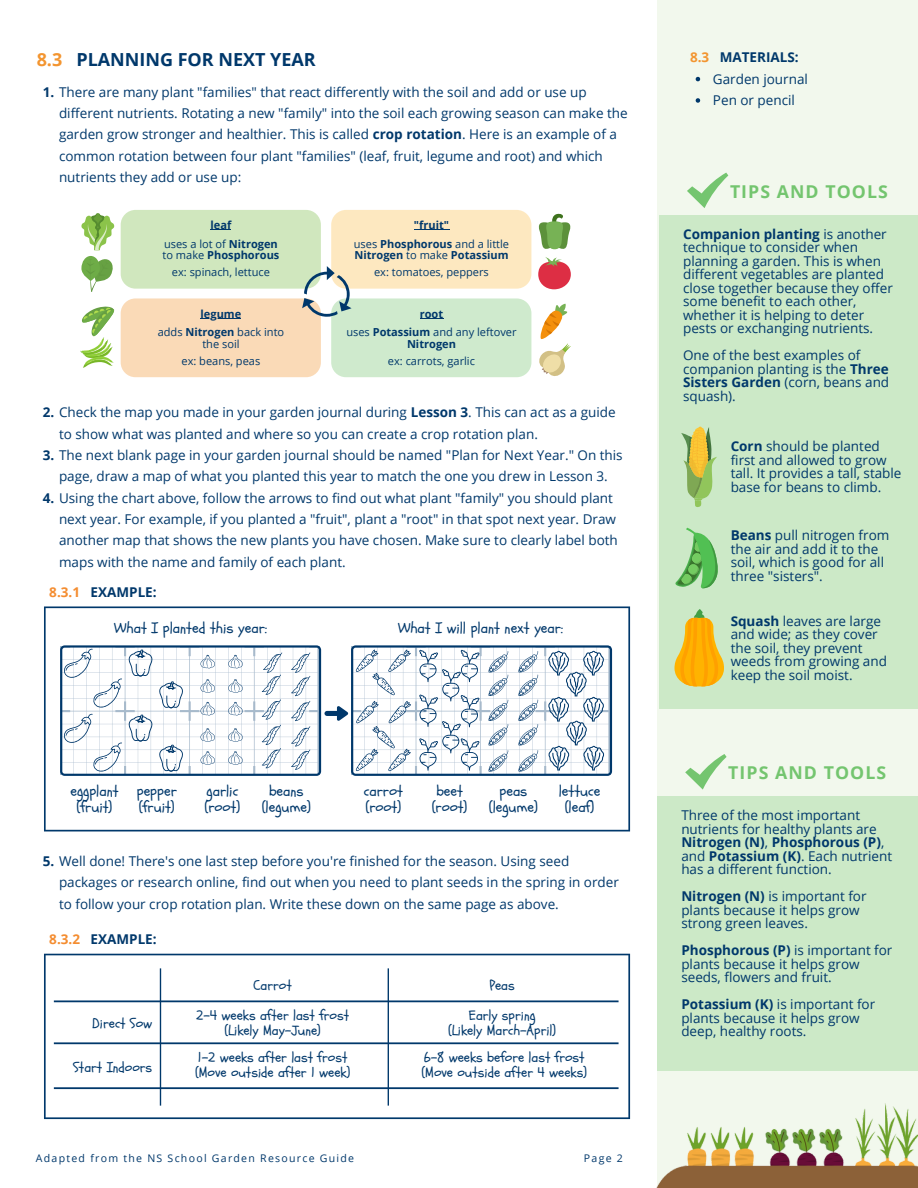
<style>
.page{position:relative;width:918px;height:1188px;background:#fff}
.page>*{position:absolute;margin:0;border:0;box-sizing:border-box;transform-origin:0 0}
.t1{font:700 18px "Open Sans";color:#00386b}
.t2{font:700 17.7px "Open Sans";letter-spacing:.06em;color:#74c56f}
.t3{font:15px/15.8px "Schoolbell";color:#00386b;text-align:center}
.t4{font:14.1px/14.7px "Schoolbell";color:#00386b}
.t5{font:13.5px/13.5px "Open Sans";color:#00386b}
.t6{font:700 13.5px "Open Sans";color:#00386b}
.t7{font:11.1px/11.6px "Open Sans";color:#00386b;text-align:center}
.t8{font:700 11.1px/11.6px "Open Sans";color:#00386b}
.t9{font:10.5px "Open Sans";letter-spacing:.12em;color:#00386b}
.s1{color:#f39530}
.s2{font-weight:700}
.s3{font-weight:400}
.s4{color:#f48d31}
</style>
<div class="page">
<div style="left:657px;top:0;width:261px;height:1188px;background:#f2f8ed"></div>
<img style="left:656px;top:1103px;width:262px;height:85px">
<svg style="left:685px;top:754px;width:42px;height:36px"></svg>
<div style="left:657px;top:797px;width:261px;height:274px;background:#cce9c7"></div>
<div style="left:121px;top:210px;width:200px;height:79px;background:#d0e7be;border-radius:15px"></div>
<div style="left:331px;top:210px;width:200px;height:79px;background:#fde8c0;border-radius:15px"></div>
<div style="left:121px;top:298px;width:200px;height:79px;background:#fadab7;border-radius:15px"></div>
<div style="left:331px;top:298px;width:200px;height:79px;background:#cfeacd;border-radius:15px"></div>
<svg style="left:81px;top:213px;width:34px;height:37px"></svg>
<svg style="left:81px;top:256px;width:19px;height:25px"></svg>
<svg style="left:86px;top:258px;width:27px;height:34px"></svg>
<svg style="left:538px;top:257px;width:33px;height:32px"></svg>
<svg style="left:538px;top:213px;width:33px;height:37px"></svg>
<svg style="left:539px;top:303px;width:32px;height:73px"></svg>
<svg style="left:80px;top:306px;width:35px;height:62px"></svg>
<svg style="left:302px;top:266px;width:50px;height:51px"></svg>
<svg style="left:44px;top:606px;width:586px;height:225px"></svg>
<svg style="left:60px;top:645px;width:552px;height:131px"></svg>
<svg style="left:44px;top:954px;width:586px;height:165px"></svg>
<svg style="left:54px;top:968px;width:565px;height:138px"></svg>
<svg style="left:687px;top:173px;width:41px;height:35px"></svg>
<div style="left:659px;top:215px;width:259px;height:494px;background:#cce9c7"></div>
<svg style="left:681px;top:426px;width:36px;height:81px"></svg>
<svg style="left:675px;top:609px;width:49px;height:77px"></svg>
<svg style="left:675px;top:527px;width:43px;height:62px"></svg>
<svg style="left:696px;top:77px;width:4px;height:4px"></svg>
<svg style="left:696px;top:98px;width:4px;height:5px"></svg>
<hr style="left:201px;top:318px;width:40px;height:1px;background:#00386b">
<svg style="left:420px;top:318px;width:23px;height:1px"></svg>
<hr style="left:414px;top:230px;width:35px;height:1px;background:#00386b">
<p class="t1" style="left:37px;top:47px;width:281px"><span class="s1">8.3</span> PLANNING FOR NEXT YEAR</p>
<p class="t5" style="left:59px;top:81px;width:570px;line-height:21.3px;text-indent:-16px"><span class="s2">1.</span> There are many plant "families" that react differently with the soil and add or use up different nutrients. Rotating a new "family" into the soil each growing season can make the garden grow stronger and healthier. This is called <span class="s2">crop rotation</span>. Here is an example of a common rotation between four plant "families" (leaf, fruit, legume and root) and which nutrients they add or use up:</p>
<p class="t8" style="left:211px;top:219px;width:22px">leaf</p>
<p class="t7" style="left:164px;top:237px;width:115px">uses a lot of <span class="s2">Nitrogen</span></p>
<p class="t8" style="left:163px;top:249px;width:118px"><span class="s3">to make</span> Phosphorous</p>
<p class="t7" style="left:172px;top:266px;width:100px">ex: spinach, lettuce</p>
<p class="t8" style="left:414px;top:219px;width:37px">"fruit"</p>
<p class="t8" style="left:354px;top:237px;width:157px"><span class="s3">uses</span> Phosphorous <span class="s3">and a little<br></span>Nitrogen <span class="s3">to make</span> Potassium</p>
<p class="t7" style="left:374px;top:266px;width:116px">ex: tomatoes, peppers</p>
<p class="t8" style="left:201px;top:308px;width:42px">legume</p>
<p class="t7" style="left:158px;top:326px;width:128px">adds <span class="s2">Nitrogen</span> back into</p>
<p class="t7" style="left:202px;top:338px;width:39px">the soil</p>
<p class="t8" style="left:420px;top:308px;width:25px">root</p>
<p class="t7" style="left:346px;top:326px;width:172px">uses <span class="s2">Potassium</span> and any leftover<br><span class="s2">Nitrogen</span></p>
<p class="t7" style="left:182px;top:355px;width:80px">ex: beans, peas</p>
<p class="t7" style="left:388px;top:355px;width:89px">ex: carrots, garlic</p>
<p class="t5" style="left:59px;top:401px;width:558px;line-height:21.3px;text-indent:-16px"><span class="s2">2.</span> Check the map you made in your garden journal during <span class="s2">Lesson 3</span>. This can act as a guide to show what was planted and where so you can create a crop rotation plan.</p>
<p class="t5" style="left:43px;top:444px;width:581px;line-height:21.3px;text-align:center"><span class="s2">3.</span> The next blank page in your garden journal should be named "Plan for Next Year." On this page, draw a map of what you planted this year to match the one you drew in Lesson 3.</p>
<p class="t5" style="left:59px;top:487px;width:560px;line-height:21.3px;text-indent:-16px"><span class="s2">4.</span> Using the chart above, follow the arrows to find out what plant "family" you should plant next year. For example, if you planted a "fruit", plant a "root" in that spot next year. Draw another map that shows the new plants you have chosen. Make sure to clearly label both maps with the name and family of each plant.</p>
<p class="t6" style="left:49px;top:582px;width:109px"><span class="s4">8.3.1</span> EXAMPLE:</p>
<p class="t3" style="left:114px;top:621px;width:155px">What I planted this year:</p>
<p class="t3" style="left:398px;top:621px;width:167px">What I will plant next year:</p>
<p class="t3" style="left:70px;top:783px;width:50px">eggplant (fruit)</p>
<p class="t3" style="left:137px;top:783px;width:42px;text-align:left">pepper (fruit)</p>
<p class="t3" style="left:205px;top:783px;width:37px;text-align:left">garlic (root)</p>
<p class="t3" style="left:262px;top:783px;width:51px">beans (legume)</p>
<p class="t3" style="left:364px;top:783px;width:40px;text-align:left">carrot (root)</p>
<p class="t3" style="left:432px;top:783px;width:37px">beet (root)</p>
<p class="t3" style="left:559px;top:783px;width:43px">lettuce (leaf)</p>
<p class="t3" style="left:489px;top:783px;width:51px">peas (legume)</p>
<p class="t5" style="left:59px;top:850px;width:561px;line-height:21.3px;text-indent:-16px"><span class="s2">5.</span> Well done! There's one last step before you're finished for the season. Using seed packages or research online, find out when you need to plant seeds in the spring in order to follow your crop rotation plan. Write these down on the same page as above.</p>
<p class="t6" style="left:49px;top:929px;width:109px"><span class="s4">8.3.2</span> EXAMPLE:</p>
<p class="t4" style="left:92px;top:1016px;width:62px">Direct Sow</p>
<p class="t4" style="left:73px;top:1060px;width:81px">Start Indoors</p>
<p class="t4" style="left:254px;top:978px;width:40px">Carrot</p>
<p class="t4" style="left:196px;top:1009px;width:155px">2-4 weeks after last frost</p>
<p class="t4" style="left:225px;top:1023px;width:98px">(Likely May-June)</p>
<p class="t4" style="left:198px;top:1050px;width:151px">1-2 weeks after last frost</p>
<p class="t4" style="left:195px;top:1065px;width:157px">(Move outside after 1 week)</p>
<p class="t9" style="left:36px;top:1151px;width:320px">Adapted from the NS School Garden Resource Guide</p>
<p class="t4" style="left:490px;top:978px;width:27px">Peas</p>
<p class="t4" style="left:469px;top:1009px;width:68px">Early spring</p>
<p class="t4" style="left:448px;top:1023px;width:109px">(Likely March-April)</p>
<p class="t4" style="left:422px;top:1050px;width:167px">6-8 weeks before last frost (Move outside after 4 weeks)</p>
<p class="t9" style="left:584px;top:1151px;width:40px">Page 2</p>
<p class="t6" style="left:690px;top:48px;width:110px"><span class="s1">8.3</span> MATERIALS:</p>
<p class="t5" style="left:713px;top:72px;width:96px">Garden journal</p>
<p class="t5" style="left:713px;top:93px;width:83px">Pen or pencil</p>
<p class="t2" style="left:730px;top:179px;width:159px">TIPS AND TOOLS</p>
<p class="t5" style="left:683px;top:227px;width:211px"><span class="s2">Companion planting</span> is another technique to consider when planning a garden. This is when different vegetables are planted close together because they offer some benefit to each other, whether it is helping to deter pests or exchanging nutrients.</p>
<p class="t5" style="left:683px;top:348px;width:208px">One of the best examples of companion planting is the <span class="s2">Three<br>Sisters Garden</span> (corn, beans and squash).</p>
<p class="t5" style="left:731px;top:439px;width:172px"><span class="s2">Corn</span> should be planted first and allowed to grow tall. It provides a tall, stable base for beans to climb.</p>
<p class="t5" style="left:731px;top:528px;width:160px"><span class="s2">Beans</span> pull nitrogen from the air and add it to the soil, which is good for all three "sisters".</p>
<p class="t5" style="left:731px;top:614px;width:158px"><span class="s2">Squash</span> leaves are large and wide; as they cover the soil, they prevent weeds from growing and keep the soil moist.</p>
<p class="t2" style="left:728px;top:760px;width:159px">TIPS AND TOOLS</p>
<p class="t5" style="left:681px;top:808px;width:212px">Three of the most important nutrients for healthy plants are<br><span class="s2">Nitrogen (N)</span>, <span class="s2">Phosphorous (P)</span>, and <span class="s2">Potassium (K)</span>. Each nutrient has a different function.</p>
<p class="t5" style="left:681px;top:889px;width:187px"><span class="s2">Nitrogen (N)</span> is important for plants because it helps grow strong green leaves.</p>
<p class="t5" style="left:681px;top:943px;width:213px"><span class="s2">Phosphorous (P)</span> is important for plants because it helps grow seeds, flowers and fruit.</p>
<p class="t5" style="left:681px;top:997px;width:195px"><span class="s2">Potassium (K)</span> is important for plants because it helps grow deep, healthy roots.</p>
</div>
